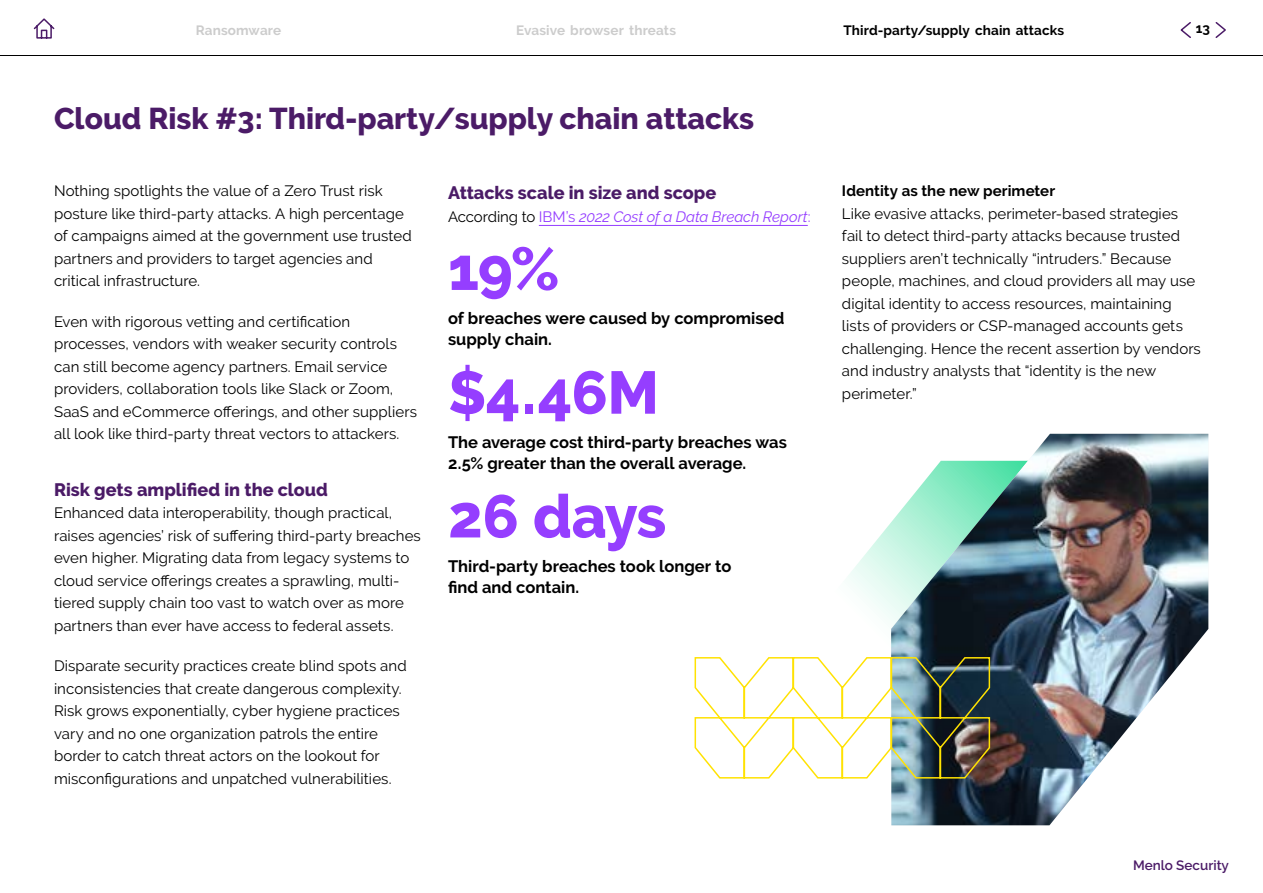
<style>
.page{position:relative;width:1263px;height:893px;background:#fff}
.page>*{position:absolute;margin:0;border:0;box-sizing:border-box;transform-origin:0 0}
.t1{font:800 60px "Raleway";letter-spacing:-.015em;color:#953eff}
.t2{font:800 30px "Raleway";color:#4b1b67}
.t3{font:800 18px "Raleway";color:#4b1b67}
.t4{font:700 16.5px/21px "Raleway";color:#000}
.t5{font:15px/22.5px "Raleway";letter-spacing:.005em;color:#000}
.t6{font:italic 15px "Raleway";letter-spacing:-.005em;color:#953eff}
.t7{font:700 15px "Raleway";letter-spacing:.005em;color:#000}
.t8{font:700 13.5px "Raleway";letter-spacing:.01em;color:#000}
.t9{font:700 13.5px "Raleway";letter-spacing:.005em;color:#ccc}
.t10{font:600 13.5px "Raleway";color:#4b1b67}
.s1{font-style:normal;color:#000}
.s2{font-style:normal}
</style>
<div class="page">
<hr style="left:539px;top:225px;width:269px;height:1px;background:#953eff">
<svg style="left:848px;top:523px;width:202px;height:303px"></svg>
<img style="left:891px;top:434px;width:317px;height:391px">
<svg style="left:694px;top:656px;width:297px;height:123px"></svg>
<svg style="left:1180px;top:22px;width:11px;height:16px"></svg>
<svg style="left:1215px;top:22px;width:11px;height:16px"></svg>
<hr style="left:0;top:55px;width:1263px;height:1px;background:#000">
<svg style="left:33px;top:18px;width:22px;height:21px"></svg>
<p class="t9" style="left:196px;top:22px;width:87px">Ransomware</p>
<p class="t9" style="left:516px;top:22px;width:162px">Evasive browser threats</p>
<p class="t8" style="left:843px;top:22px;width:222px">Third-party/supply chain attacks</p>
<p class="t8" style="left:1196px;top:21px;width:16px">13</p>
<h2 class="t2" style="left:54px;top:102px;width:702px">Cloud Risk #3: Third-party/supply chain attacks</h2>
<p class="t5" style="left:54px;top:180px;width:359px">Nothing spotlights the value of a Zero Trust risk posture like third-party attacks. A high percentage of campaigns aimed at the government use trusted partners and providers to target agencies and critical infrastructure.</p>
<p class="t5" style="left:54px;top:310px;width:364px">Even with rigorous vetting and certification processes, vendors with weaker security controls can still become agency partners. Email service providers, collaboration tools like Slack or Zoom, SaaS and eCommerce offerings, and other suppliers all look like third-party threat vectors to attackers.</p>
<p class="t3" style="left:54px;top:479px;width:275px">Risk gets amplified in the cloud</p>
<p class="t5" style="left:54px;top:502px;width:368px">Enhanced data interoperability, though practical, raises agencies’ risk of suffering third-party breaches even higher. Migrating data from legacy systems to cloud service offerings creates a sprawling, multi&shy;tiered supply chain too vast to watch over as more partners than ever have access to federal assets.</p>
<p class="t5" style="left:54px;top:655px;width:354px">Disparate security practices create blind spots and inconsistencies that create dangerous complexity.<br>Risk grows exponentially, cyber hygiene practices vary and no one organization patrols the entire border to catch threat actors on the lookout for misconfigurations and unpatched vulnerabilities.</p>
<p class="t3" style="left:448px;top:183px;width:270px">Attacks scale in size and scope</p>
<p class="t6" style="left:448px;top:208px;width:364px"><span class="s1">According to</span> <span class="s2">IBM’s</span> 2022 Cost of a Data Breach Report<span class="s2">:</span></p>
<h1 class="t1" style="left:448px;top:235px;width:113px">19%</h1>
<p class="t4" style="left:448px;top:308px;width:338px">of breaches were caused by compromised supply chain.</p>
<h1 class="t1" style="left:448px;top:358px;width:212px">$4.46M</h1>
<p class="t4" style="left:448px;top:432px;width:341px">The average cost third-party breaches was<br>2.5% greater than the overall average.</p>
<h1 class="t1" style="left:448px;top:482px;width:220px">26 days</h1>
<p class="t4" style="left:448px;top:556px;width:285px">Third-party breaches took longer to find and contain.</p>
<p class="t7" style="left:842px;top:183px;width:215px">Identity as the new perimeter</p>
<p class="t5" style="left:842px;top:202px;width:360px">Like evasive attacks, perimeter-based strategies fail to detect third-party attacks because trusted suppliers aren’t technically “intruders.” Because people, machines, and cloud providers all may use digital identity to access resources, maintaining lists of providers or CSP-managed accounts gets challenging. Hence the recent assertion by vendors and industry analysts that “identity is the new perimeter.”</p>
<p class="t10" style="left:1133px;top:857px;width:97px">Menlo Security</p>
</div>
